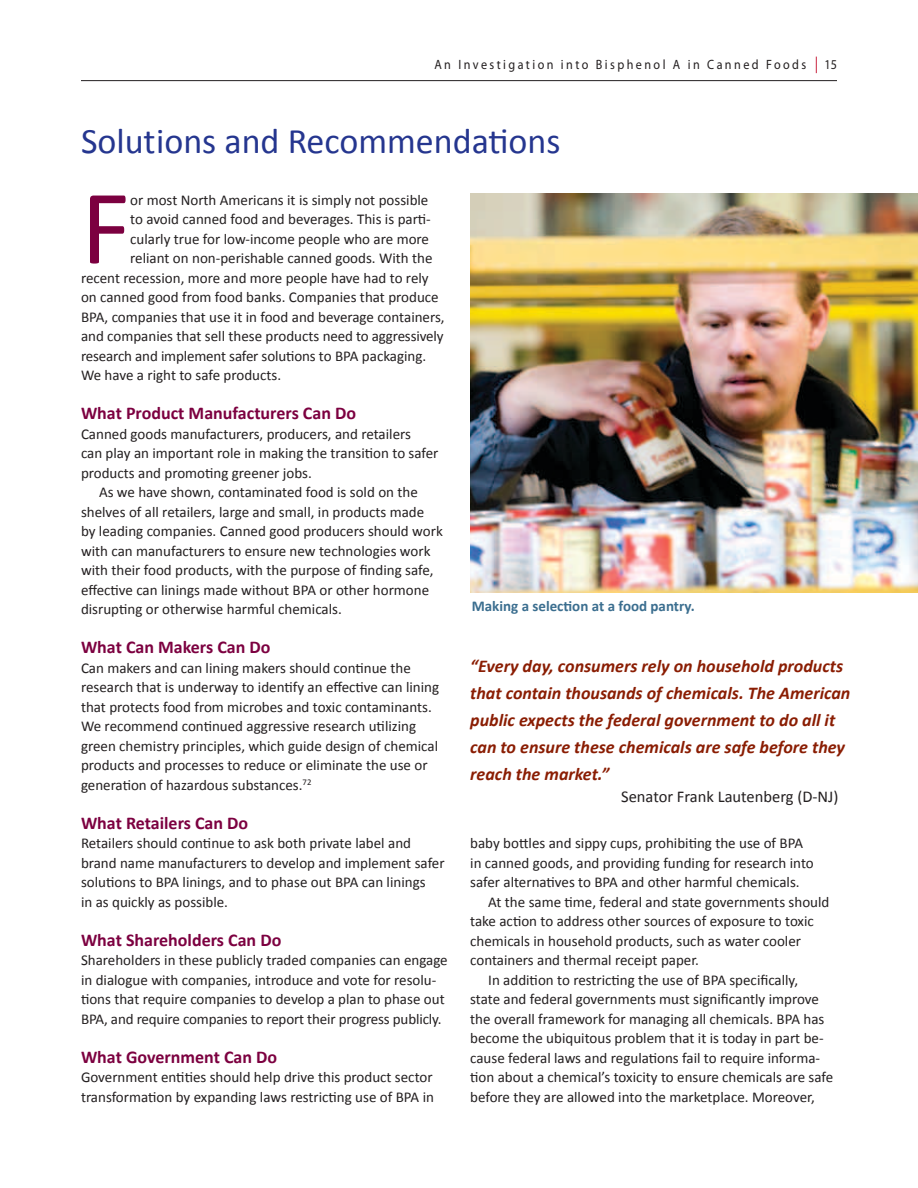
<style>
.page{position:relative;width:918px;height:1188px;background:#fff}
.page>*{position:absolute;margin:0;border:0;box-sizing:border-box;transform-origin:0 0}
.t1{font:107.1px "Calibri";color:#7c0040}
.t2{font:36px "Calibri";color:#25368f}
.t3{font:italic 700 18px/27px "Calibri";color:#8a1d03}
.t4{font:700 18px "Calibri";color:#7c0040}
.t5{font:16.5px "Calibri";color:#231f20}
.t6{font:15px/19.5px "Calibri";color:#231f20}
.t7{font:700 15px "Calibri";color:#3b6e8f}
.t8{font:13.5px "Myriad Pro";letter-spacing:.2em;color:#231f20;scale:.9 1}
.s1{font-size:16.5px;color:#c41230}
</style>
<div class="page">
<hr style="left:81px;top:80px;width:756px;height:1px;background:#231f20">
<img style="left:470px;top:193px;width:448px;height:399px">
<p class="t8" style="left:434px;top:56px;width:449px">An Investigation into Bisphenol A in Canned Foods <span class="s1">|</span> 15</p>
<h2 class="t2" style="left:81px;top:119px;width:481px">Solutions and Recommendations</h2>
<h1 class="t1" style="left:81px;top:161px;width:51px">F</h1>
<p class="t6" style="left:130px;top:189px;width:300px">or most North Americans it is simply not possible</p>
<p class="t6" style="left:130px;top:209px;width:302px">to avoid canned food and beverages. This is parti-</p>
<p class="t6" style="left:130px;top:228px;width:300px">cularly true for low-income people who are more</p>
<p class="t6" style="left:130px;top:248px;width:304px">reliant on non-perishable canned goods. With the</p>
<p class="t6" style="left:81px;top:267px;width:349px">recent recession, more and more people have had to rely</p>
<p class="t6" style="left:81px;top:287px;width:359px">on canned good from food banks. Companies that produce</p>
<p class="t6" style="left:81px;top:306px;width:365px">BPA, companies that use it in food and beverage containers,</p>
<p class="t6" style="left:81px;top:326px;width:364px">and companies that sell these products need to aggressively</p>
<p class="t6" style="left:81px;top:345px;width:347px">research and implement safer solutions to BPA packaging.</p>
<p class="t6" style="left:81px;top:365px;width:202px">We have a right to safe products.</p>
<p class="t4" style="left:81px;top:402px;width:277px">What Product Manufacturers Can Do</p>
<p class="t6" style="left:81px;top:423px;width:359px">Canned goods manufacturers, producers, and retailers<br>can play an important role in making the transition to safer products and promoting greener jobs.</p>
<p class="t6" style="left:81px;top:482px;width:363px;text-indent:18px">As we have shown, contaminated food is sold on the shelves of all retailers, large and small, in products made<br>by leading companies. Canned good producers should work with can manufacturers to ensure new technologies work with their food products, with the purpose of finding safe, effective can linings made without BPA or other hormone disrupting or otherwise harmful chemicals.</p>
<p class="t4" style="left:81px;top:636px;width:191px">What Can Makers Can Do</p>
<p class="t6" style="left:81px;top:657px;width:360px">Can makers and can lining makers should continue the research that is underway to identify an effective can lining that protects food from microbes and toxic contaminants.<br>We recommend continued aggressive research utilizing green chemistry principles, which guide design of chemical products and processes to reduce or eliminate the use or generation of hazardous substances.<sup>72</sup></p>
<p class="t4" style="left:81px;top:812px;width:169px">What Retailers Can Do</p>
<p class="t6" style="left:81px;top:833px;width:365px">Retailers should continue to ask both private label and brand name manufacturers to develop and implement safer solutions to BPA linings, and to phase out BPA can linings<br>in as quickly as possible.</p>
<p class="t4" style="left:81px;top:929px;width:202px">What Shareholders Can Do</p>
<p class="t6" style="left:81px;top:950px;width:368px">Shareholders in these publicly traded companies can engage in dialogue with companies, introduce and vote for resolu&shy;tions that require companies to develop a plan to phase out BPA, and require companies to report their progress publicly.</p>
<p class="t4" style="left:81px;top:1046px;width:198px">What Government Can Do</p>
<p class="t6" style="left:81px;top:1067px;width:354px">Government entities should help drive this product sector transformation by expanding laws restricting use of BPA in</p>
<p class="t7" style="left:472px;top:597px;width:224px">Making a selection at a food pantry.</p>
<p class="t3" style="left:470px;top:652px;width:382px">“Every day, consumers rely on household products that contain thousands of chemicals. The American public expects the federal government to do all it can to ensure these chemicals are safe before they reach the market.”</p>
<p class="t5" style="left:621px;top:787px;width:219px">Senator Frank Lautenberg (D-NJ)</p>
<p class="t6" style="left:470px;top:833px;width:334px">baby bottles and sippy cups, prohibiting the use of BPA</p>
<p class="t6" style="left:470px;top:852px;width:345px">in canned goods, and providing funding for research into</p>
<p class="t6" style="left:470px;top:872px;width:331px">safer alternatives to BPA and other harmful chemicals.</p>
<p class="t6" style="left:488px;top:891px;width:343px">At the same time, federal and state governments should</p>
<p class="t6" style="left:470px;top:911px;width:345px">take action to address other sources of exposure to toxic</p>
<p class="t6" style="left:470px;top:930px;width:332px">chemicals in household products, such as water cooler</p>
<p class="t6" style="left:470px;top:950px;width:230px">containers and thermal receipt paper.</p>
<p class="t6" style="left:488px;top:969px;width:311px">In addition to restricting the use of BPA specifically,</p>
<p class="t6" style="left:470px;top:989px;width:350px">state and federal governments must significantly improve</p>
<p class="t6" style="left:470px;top:1008px;width:356px">the overall framework for managing all chemicals. BPA has</p>
<p class="t6" style="left:470px;top:1028px;width:355px">become the ubiquitous problem that it is today in part be-</p>
<p class="t6" style="left:470px;top:1047px;width:351px">cause federal laws and regulations fail to require informa-</p>
<p class="t6" style="left:470px;top:1067px;width:364px">tion about a chemical’s toxicity to ensure chemicals are safe</p>
<p class="t6" style="left:470px;top:1086px;width:346px">before they are allowed into the marketplace. Moreover,</p>
</div>
